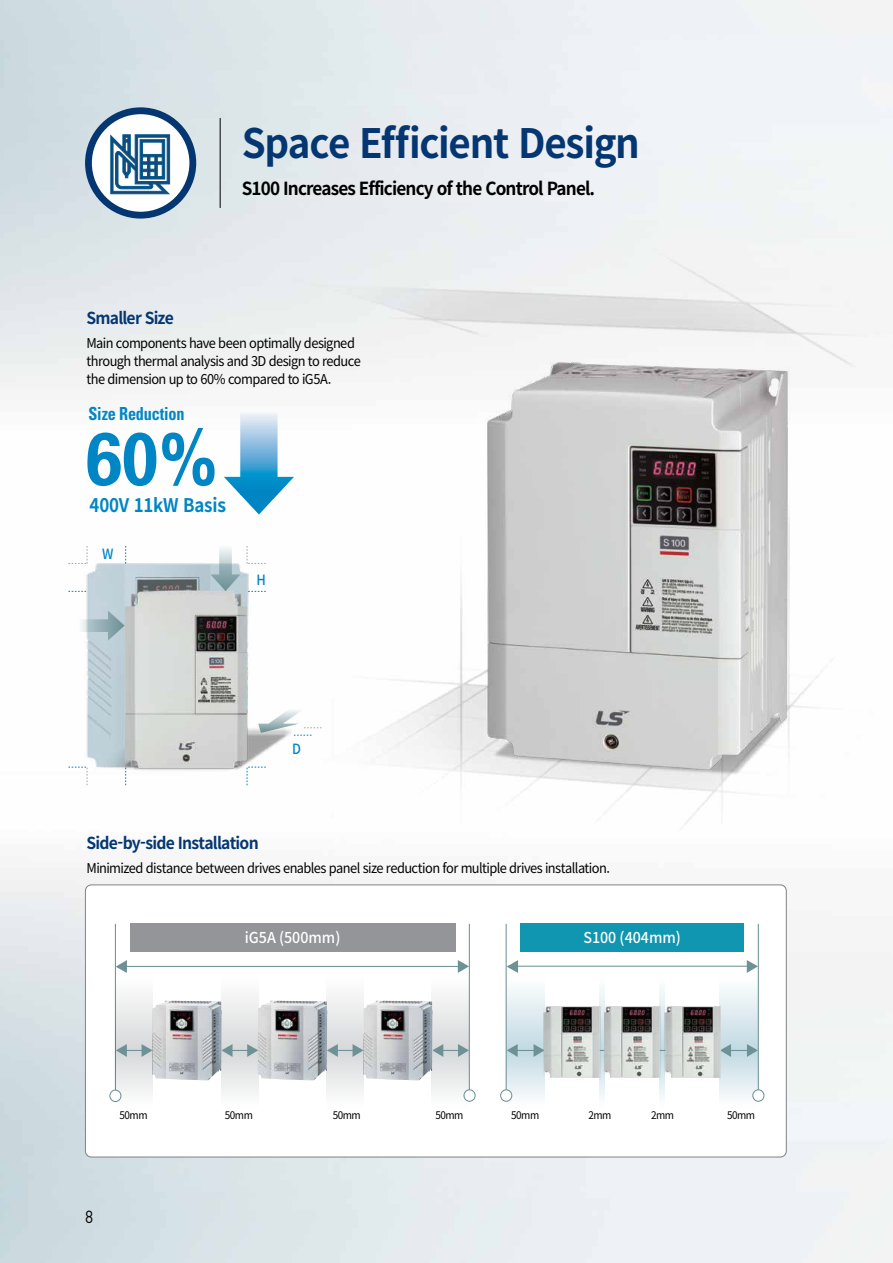
<style>
.page{position:relative;width:893px;height:1263px;background:#fff}
.page>*{position:absolute;margin:0;border:0;box-sizing:border-box;transform-origin:0 0}
.t1{font:700 74.25px "Univers";color:#0086c4;scale:.9 1}
.t2{font:700 40.5px "Noto Sans CJ Kkr";letter-spacing:-.035em;color:#043772;scale:.95 1}
.t3{font:700 18.75px "Noto Sans CJ Kkr";letter-spacing:-.01em;color:#0086c4;scale:.9 1}
.t4{font:700 18px "Noto Sans CJ Kkr";letter-spacing:-.05em;color:#000;scale:.95 1}
.t5{font:700 condensed 18px "Univers";letter-spacing:-.01em;color:#0086c4;scale:.9 1}
.t6{font:17.4px "DIN";color:#000;scale:.9 1}
.t7{font:700 16.5px "Noto Sans CJ Kkr";letter-spacing:-.05em;color:#043772;scale:.95 1}
.t8{font:500 15px "Noto Sans CJ Kkr";color:#fff;scale:.95 1}
.t9{font:500 14.1px "Noto Sans CJ Kkr";color:#0086c4;scale:.9 1}
.t10{font:13.5px/18px "Noto Sans CJ Kkr";letter-spacing:-.045em;color:#000;scale:.95 1}
.t11{font:10.5px "Noto Sans CJ Kkr";letter-spacing:-.05em;color:#000;scale:.95 1}
</style>
<div class="page">
<img style="left:0;top:0;width:893px;height:1263px">
<svg style="left:88px;top:111px;width:105px;height:104px"></svg>
<svg style="left:111px;top:135px;width:59px;height:59px"></svg>
<div style="left:85px;top:107px;width:111px;height:112px;border:7px solid #043772;border-radius:50%"></div>
<hr style="left:220px;top:118px;width:1px;height:90px;background:#000">
<img style="left:256px;top:226px;width:637px;height:605px">
<div style="left:85px;top:885px;width:701px;height:272px;background:#fff;border-radius:6px"></div>
<div style="left:85px;top:884px;width:702px;height:273px;border:1px solid #808284;border-radius:6px"></div>
<svg style="left:599px;top:1051px;width:6px;height:47px"></svg>
<svg style="left:599px;top:989px;width:6px;height:61px"></svg>
<svg style="left:660px;top:1051px;width:5px;height:47px"></svg>
<svg style="left:660px;top:989px;width:5px;height:61px"></svg>
<svg style="left:507px;top:1057px;width:38px;height:45px"></svg>
<svg style="left:507px;top:989px;width:38px;height:55px;background:#dceaef"></svg>
<svg style="left:507px;top:1044px;width:37px;height:13px"></svg>
<svg style="left:720px;top:1057px;width:38px;height:45px"></svg>
<svg style="left:720px;top:973px;width:38px;height:71px"></svg>
<svg style="left:721px;top:1044px;width:37px;height:13px"></svg>
<div style="left:130px;top:924px;width:325px;height:28px;background:#939598"></div>
<hr style="left:758px;top:924px;width:1px;height:171px;background:#6e9196">
<hr style="left:122px;top:966px;width:340px;height:1px;background:#6e9196">
<hr style="left:508px;top:966px;width:243px;height:1px;background:#6e9196">
<svg style="left:116px;top:960px;width:11px;height:13px"></svg>
<svg style="left:458px;top:960px;width:11px;height:13px"></svg>
<hr style="left:115px;top:924px;width:1px;height:170px;background:#6e9196">
<hr style="left:506px;top:924px;width:1px;height:171px;background:#6e9196">
<hr style="left:469px;top:924px;width:1px;height:171px;background:#6e9196">
<div style="left:501px;top:1090px;width:11px;height:11px;background:#fff;border-radius:50%"></div>
<div style="left:500px;top:1089px;width:12px;height:13px;border:1px solid #6e9196;border-radius:50%"></div>
<div style="left:753px;top:1090px;width:11px;height:11px;background:#fff;border-radius:50%"></div>
<div style="left:752px;top:1089px;width:12px;height:13px;border:1px solid #6e9196;border-radius:50%"></div>
<img style="left:152px;top:1000px;width:69px;height:80px">
<div style="left:520px;top:924px;width:224px;height:28px;background:#1096b0"></div>
<svg style="left:507px;top:960px;width:11px;height:13px"></svg>
<svg style="left:747px;top:960px;width:11px;height:13px"></svg>
<svg style="left:115px;top:1050px;width:37px;height:53px;fill:#eaebeb"></svg>
<svg style="left:115px;top:996px;width:37px;height:54px;fill:#e7e7e8"></svg>
<svg style="left:116px;top:1044px;width:36px;height:13px"></svg>
<svg style="left:221px;top:1050px;width:37px;height:43px"></svg>
<svg style="left:221px;top:996px;width:37px;height:54px;fill:#e7e7e8"></svg>
<svg style="left:222px;top:1044px;width:36px;height:13px"></svg>
<svg style="left:326px;top:1057px;width:37px;height:36px"></svg>
<svg style="left:326px;top:996px;width:37px;height:48px;fill:#e7e7e8"></svg>
<svg style="left:327px;top:1044px;width:36px;height:13px"></svg>
<svg style="left:432px;top:1057px;width:37px;height:43px;fill:#e9eaea"></svg>
<svg style="left:432px;top:973px;width:37px;height:71px"></svg>
<svg style="left:433px;top:1044px;width:36px;height:13px"></svg>
<div style="left:110px;top:1090px;width:11px;height:11px;background:#fff;border-radius:50%"></div>
<div style="left:109px;top:1089px;width:12px;height:13px;border:1px solid #6e9196;border-radius:50%"></div>
<img style="left:258px;top:1000px;width:69px;height:80px">
<img style="left:363px;top:1000px;width:70px;height:80px">
<div style="left:464px;top:1090px;width:11px;height:11px;background:#fff;border-radius:50%"></div>
<div style="left:463px;top:1089px;width:13px;height:13px;border:1px solid #6e9196;border-radius:50%"></div>
<img style="left:544px;top:1005px;width:56px;height:74px">
<img style="left:604px;top:1005px;width:56px;height:74px">
<img style="left:665px;top:1005px;width:56px;height:74px">
<img style="left:85px;top:561px;width:234px;height:220px">
<svg style="left:125px;top:546px;width:1px;height:18px"></svg>
<svg style="left:125px;top:768px;width:1px;height:17px"></svg>
<svg style="left:247px;top:767px;width:19px;height:18px"></svg>
<svg style="left:247px;top:546px;width:19px;height:18px"></svg>
<svg style="left:248px;top:591px;width:18px;height:1px"></svg>
<svg style="left:68px;top:591px;width:18px;height:1px"></svg>
<svg style="left:68px;top:767px;width:20px;height:18px"></svg>
<svg style="left:68px;top:546px;width:20px;height:18px"></svg>
<svg style="left:78px;top:611px;width:47px;height:30px"></svg>
<svg style="left:211px;top:544px;width:29px;height:47px"></svg>
<svg style="left:245px;top:708px;width:77px;height:28px"></svg>
<svg style="left:224px;top:408px;width:70px;height:106px"></svg>
<p class="t7" style="left:87px;top:309px;width:93px">Smaller Size</p>
<h2 class="t2" style="left:242px;top:120px;width:421px">Space Efficient Design</h2>
<h3 class="t4" style="left:242px;top:178px;width:373px">S100 Increases Efficiency of the Control Panel.</h3>
<p class="t10" style="left:87px;top:334px;width:290px">Main components have been optimally designed through thermal analysis and 3D design to reduce the dimension up to 60% compared to iG5A.</p>
<h3 class="t5" style="left:88px;top:403px;width:108px">Size Reduction</h3>
<h1 class="t1" style="left:85px;top:411px;width:149px">60%</h1>
<h3 class="t3" style="left:90px;top:495px;width:153px">400V 11kW Basis</h3>
<p class="t9" style="left:102px;top:546px;width:14px">W</p>
<p class="t9" style="left:256px;top:572px;width:12px">H</p>
<p class="t7" style="left:87px;top:834px;width:183px">Side-by-side Installation</p>
<p class="t9" style="left:292px;top:741px;width:11px">D</p>
<p class="t10" style="left:87px;top:859px;width:552px">Minimized distance between drives enables panel size reduction for multiple drives installation.</p>
<p class="t8" style="left:245px;top:929px;width:102px">iG5A (500mm)</p>
<p class="t8" style="left:583px;top:929px;width:104px">S100 (404mm)</p>
<p class="t11" style="left:120px;top:1109px;width:31px">50mm</p>
<p class="t11" style="left:225px;top:1109px;width:31px">50mm</p>
<p class="t11" style="left:333px;top:1109px;width:31px">50mm</p>
<p class="t11" style="left:435px;top:1109px;width:31px">50mm</p>
<p class="t11" style="left:511px;top:1109px;width:31px">50mm</p>
<p class="t11" style="left:588px;top:1109px;width:26px">2mm</p>
<p class="t11" style="left:651px;top:1109px;width:26px">2mm</p>
<p class="t11" style="left:727px;top:1109px;width:31px">50mm</p>
<p class="t6" style="left:85px;top:1206px;width:11px">8</p>
</div>
